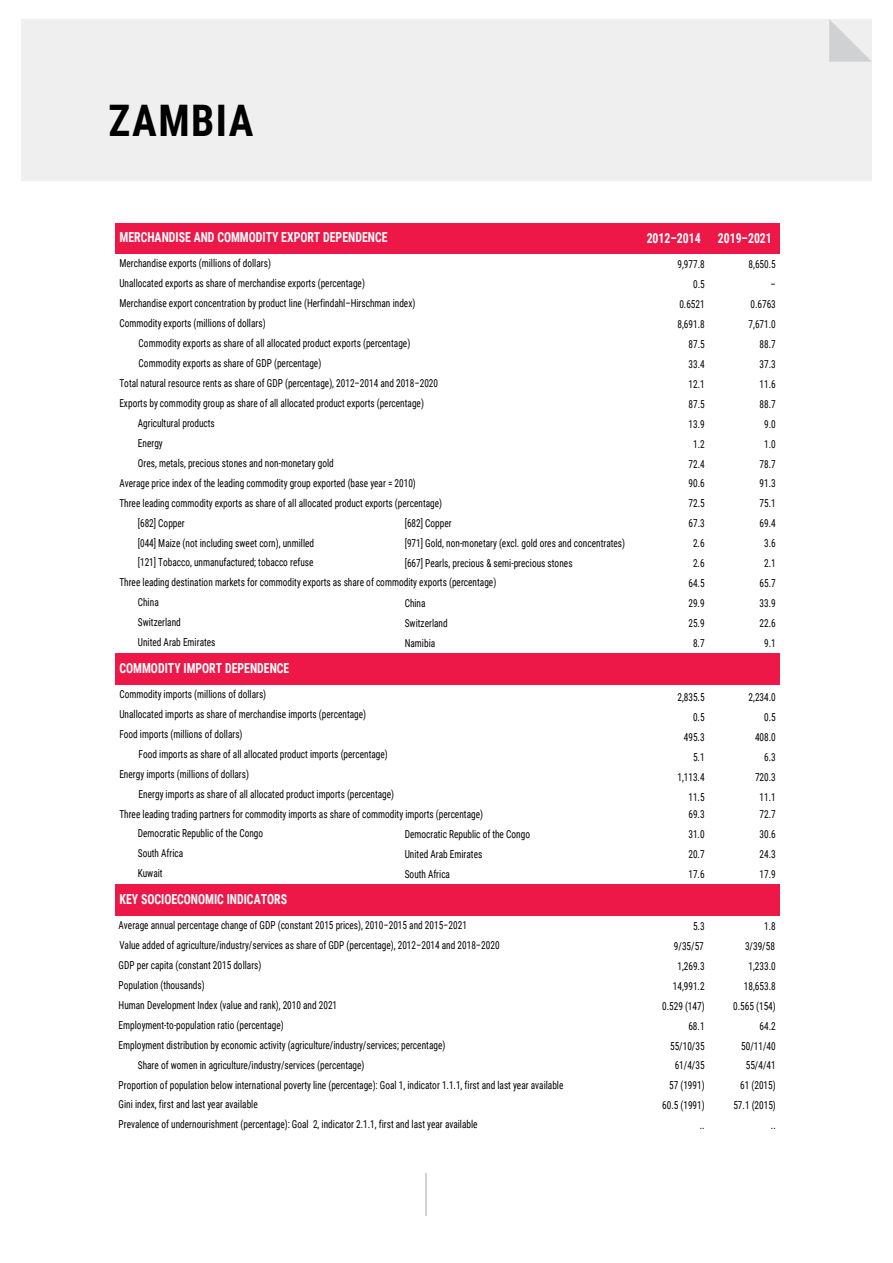
<style>
.page{position:relative;width:893px;height:1263px;background:#fff}
.page>*{position:absolute;margin:0;border:0;box-sizing:border-box;transform-origin:0 0}
.t1{font:700 43.5px "Roboto Condensed";letter-spacing:.035em;color:#000;scale:.95 1}
.t2{font:700 13.8px "Roboto Condensed";color:#fff;scale:.85 1}
.t3{font:10.95px/20px "Roboto Condensed";color:#000;scale:.85 1}
</style>
<div class="page">
<div style="left:425px;top:1174px;width:43px;height:42px;background:linear-gradient(to bottom,#fff,#fff)"></div>
<div style="left:21px;top:19px;width:851px;height:162px;background:#efeff0"></div>
<svg style="left:829px;top:19px;width:42px;height:43px"></svg>
<div style="left:115px;top:223px;width:665px;height:31px;background:#ed1847"></div>
<div style="left:115px;top:653px;width:665px;height:32px;background:#ed1847"></div>
<div style="left:115px;top:884px;width:665px;height:32px;background:#ed1847"></div>
<div style="left:428px;top:1173px;width:44px;height:45px;background:#fff"></div>
<h1 class="t1" style="left:109px;top:90px;width:154px">ZAMBIA</h1>
<p class="t2" style="left:120px;top:228px;width:317px">MERCHANDISE AND COMMODITY EXPORT DEPENDENCE</p>
<p class="t3" style="left:119px;top:253px;width:180px">Merchandise exports (millions of dollars)</p>
<p class="t3" style="left:119px;top:273px;width:290px">Unallocated exports as share of merchandise exports (percentage)</p>
<p class="t3" style="left:119px;top:293px;width:350px">Merchandise export concentration by product line (Herfindahl–Hirschman index)</p>
<p class="t3" style="left:119px;top:313px;width:174px">Commodity exports (millions of dollars)</p>
<p class="t3" style="left:139px;top:333px;width:321px">Commodity exports as share of all allocated product exports (percentage)</p>
<p class="t3" style="left:139px;top:353px;width:216px">Commodity exports as share of GDP (percentage)</p>
<p class="t3" style="left:119px;top:373px;width:376px">Total natural resource rents as share of GDP (percentage), 2012–2014 and 2018–2020</p>
<p class="t3" style="left:138px;top:393px;width:338px;text-indent:-18px">Exports by commodity group as share of all allocated product exports (percentage)<br>Agricultural products</p>
<p class="t3" style="left:138px;top:433px;width:232px">Energy<br>Ores, metals, precious stones and non-monetary gold</p>
<p class="t3" style="left:119px;top:472px;width:350px">Average price index of the leading commodity group exported (base year = 2010)</p>
<p class="t3" style="left:119px;top:492px;width:381px">Three leading commodity exports as share of all allocated product exports (percentage)</p>
<p class="t2" style="left:647px;top:229px;width:149px">2012–2014 2019–2021</p>
<p class="t3" style="left:677px;top:254px;width:33px">9,977.8</p>
<p class="t3" style="left:749px;top:254px;width:33px">8,650.5</p>
<p class="t3" style="left:693px;top:274px;width:15px">0.5</p>
<p class="t3" style="left:770px;top:274px;width:8px">–</p>
<p class="t3" style="left:679px;top:294px;width:31px">0.6521</p>
<p class="t3" style="left:750px;top:294px;width:31px">0.6763</p>
<p class="t3" style="left:677px;top:314px;width:33px">8,691.8</p>
<p class="t3" style="left:749px;top:314px;width:33px">7,671.0</p>
<p class="t3" style="left:688px;top:334px;width:21px">87.5</p>
<p class="t3" style="left:760px;top:334px;width:21px">88.7</p>
<p class="t3" style="left:688px;top:354px;width:21px">33.4</p>
<p class="t3" style="left:760px;top:354px;width:21px">37.3</p>
<p class="t3" style="left:688px;top:373px;width:21px">12.1</p>
<p class="t3" style="left:760px;top:373px;width:21px">11.6</p>
<p class="t3" style="left:688px;top:393px;width:21px">87.5</p>
<p class="t3" style="left:760px;top:393px;width:21px">88.7</p>
<p class="t3" style="left:688px;top:413px;width:21px">13.9</p>
<p class="t3" style="left:764px;top:413px;width:15px">9.0</p>
<p class="t3" style="left:693px;top:433px;width:15px">1.2</p>
<p class="t3" style="left:764px;top:433px;width:15px">1.0</p>
<p class="t3" style="left:688px;top:453px;width:21px">72.4</p>
<p class="t3" style="left:760px;top:453px;width:21px">78.7</p>
<p class="t3" style="left:688px;top:473px;width:21px">90.6</p>
<p class="t3" style="left:760px;top:473px;width:21px">91.3</p>
<p class="t3" style="left:688px;top:493px;width:21px">72.5</p>
<p class="t3" style="left:760px;top:493px;width:21px">75.1</p>
<p class="t3" style="left:138px;top:512px;width:209px">[682] Copper<br>[044] Maize (not including sweet corn), unmilled [121] Tobacco, unmanufactured; tobacco refuse</p>
<p class="t3" style="left:405px;top:513px;width:57px">[682] Copper</p>
<p class="t3" style="left:688px;top:513px;width:21px">67.3</p>
<p class="t3" style="left:760px;top:513px;width:21px">69.4</p>
<p class="t3" style="left:405px;top:533px;width:261px">[971] Gold, non-monetary (excl. gold ores and concentrates)</p>
<p class="t3" style="left:693px;top:533px;width:15px">2.6</p>
<p class="t3" style="left:764px;top:533px;width:15px">3.6</p>
<p class="t3" style="left:405px;top:553px;width:199px">[667] Pearls, precious &amp; semi-precious stones</p>
<p class="t3" style="left:693px;top:553px;width:15px">2.6</p>
<p class="t3" style="left:764px;top:553px;width:15px">2.1</p>
<p class="t3" style="left:688px;top:573px;width:21px">64.5</p>
<p class="t3" style="left:760px;top:573px;width:21px">65.7</p>
<p class="t3" style="left:405px;top:593px;width:26px">China</p>
<p class="t3" style="left:688px;top:593px;width:21px">29.9</p>
<p class="t3" style="left:760px;top:593px;width:21px">33.9</p>
<p class="t3" style="left:405px;top:613px;width:52px">Switzerland</p>
<p class="t3" style="left:688px;top:613px;width:21px">25.9</p>
<p class="t3" style="left:760px;top:613px;width:21px">22.6</p>
<p class="t3" style="left:405px;top:633px;width:37px">Namibia</p>
<p class="t3" style="left:693px;top:633px;width:15px">8.7</p>
<p class="t3" style="left:764px;top:633px;width:15px">9.1</p>
<p class="t3" style="left:119px;top:572px;width:445px">Three leading destination markets for commodity exports as share of commodity exports (percentage)</p>
<p class="t3" style="left:138px;top:592px;width:93px">China<br>Switzerland<br>United Arab Emirates</p>
<p class="t2" style="left:120px;top:658px;width:201px">COMMODITY IMPORT DEPENDENCE</p>
<p class="t3" style="left:119px;top:684px;width:174px">Commodity imports (millions of dollars)</p>
<p class="t3" style="left:119px;top:703px;width:292px">Unallocated imports as share of merchandise imports (percentage)</p>
<p class="t3" style="left:119px;top:723px;width:146px">Food imports (millions of dollars)</p>
<p class="t3" style="left:139px;top:743px;width:295px">Food imports as share of all allocated product imports (percentage)</p>
<p class="t3" style="left:119px;top:763px;width:154px">Energy imports (millions of dollars)</p>
<p class="t3" style="left:119px;top:783px;width:429px;text-indent:19px">Energy imports as share of all allocated product imports (percentage)<br>Three leading trading partners for commodity imports as share of commodity imports (percentage)</p>
<p class="t3" style="left:677px;top:687px;width:33px">2,835.5</p>
<p class="t3" style="left:749px;top:687px;width:33px">2,234.0</p>
<p class="t3" style="left:693px;top:707px;width:15px">0.5</p>
<p class="t3" style="left:764px;top:707px;width:15px">0.5</p>
<p class="t3" style="left:684px;top:727px;width:26px">495.3</p>
<p class="t3" style="left:755px;top:727px;width:26px">408.0</p>
<p class="t3" style="left:693px;top:747px;width:15px">5.1</p>
<p class="t3" style="left:764px;top:747px;width:15px">6.3</p>
<p class="t3" style="left:677px;top:767px;width:33px">1,113.4</p>
<p class="t3" style="left:755px;top:767px;width:26px">720.3</p>
<p class="t3" style="left:688px;top:787px;width:21px">11.5</p>
<p class="t3" style="left:760px;top:787px;width:21px">11.1</p>
<p class="t3" style="left:688px;top:804px;width:21px">69.3</p>
<p class="t3" style="left:760px;top:804px;width:21px">72.7</p>
<p class="t3" style="left:138px;top:823px;width:149px">Democratic Republic of the Congo<br>South Africa<br>Kuwait</p>
<p class="t2" style="left:120px;top:889px;width:199px">KEY SOCIOECONOMIC INDICATORS</p>
<p class="t3" style="left:405px;top:824px;width:149px">Democratic Republic of the Congo</p>
<p class="t3" style="left:688px;top:824px;width:21px">31.0</p>
<p class="t3" style="left:760px;top:824px;width:21px">30.6</p>
<p class="t3" style="left:405px;top:844px;width:93px">United Arab Emirates</p>
<p class="t3" style="left:688px;top:844px;width:21px">20.7</p>
<p class="t3" style="left:760px;top:844px;width:21px">24.3</p>
<p class="t3" style="left:405px;top:864px;width:55px">South Africa</p>
<p class="t3" style="left:688px;top:864px;width:21px">17.6</p>
<p class="t3" style="left:759px;top:864px;width:21px">17.9</p>
<p class="t3" style="left:119px;top:915px;width:411px">Average annual percentage change of GDP (constant 2015 prices), 2010–2015 and 2015–2021</p>
<p class="t3" style="left:119px;top:935px;width:449px">Value added of agriculture/industry/services as share of GDP (percentage), 2012–2014 and 2018–2020</p>
<p class="t3" style="left:119px;top:955px;width:170px">GDP per capita (constant 2015 dollars)</p>
<p class="t3" style="left:119px;top:974px;width:103px">Population (thousands)</p>
<p class="t3" style="left:119px;top:994px;width:259px">Human Development Index (value and rank), 2010 and 2021</p>
<p class="t3" style="left:119px;top:1014px;width:196px">Employment-to-population ratio (percentage)</p>
<p class="t3" style="left:138px;top:1034px;width:363px;text-indent:-19px">Employment distribution by economic activity (agriculture/industry/services; percentage)<br>Share of women in agriculture/industry/services (percentage)</p>
<p class="t3" style="left:119px;top:1074px;width:525px">Proportion of population below international poverty line (percentage): Goal 1, indicator 1.1.1, first and last year available</p>
<p class="t3" style="left:119px;top:1094px;width:165px">Gini index, first and last year available</p>
<p class="t3" style="left:693px;top:915px;width:15px">5.3</p>
<p class="t3" style="left:764px;top:915px;width:15px">1.8</p>
<p class="t3" style="left:674px;top:935px;width:37px">9/35/57</p>
<p class="t3" style="left:745px;top:935px;width:37px">3/39/58</p>
<p class="t3" style="left:677px;top:955px;width:33px">1,269.3</p>
<p class="t3" style="left:748px;top:955px;width:33px">1,233.0</p>
<p class="t3" style="left:673px;top:975px;width:39px">14,991.2</p>
<p class="t3" style="left:744px;top:975px;width:39px">18,653.8</p>
<p class="t3" style="left:662px;top:995px;width:51px">0.529 (147)</p>
<p class="t3" style="left:733px;top:995px;width:51px">0.565 (154)</p>
<p class="t3" style="left:688px;top:1015px;width:21px">68.1</p>
<p class="t3" style="left:759px;top:1015px;width:21px">64.2</p>
<p class="t3" style="left:670px;top:1035px;width:42px">55/10/35</p>
<p class="t3" style="left:741px;top:1035px;width:42px">50/11/40</p>
<p class="t3" style="left:675px;top:1055px;width:37px">61/4/35</p>
<p class="t3" style="left:746px;top:1055px;width:37px">55/4/41</p>
<p class="t3" style="left:669px;top:1075px;width:43px">57 (1991)</p>
<p class="t3" style="left:740px;top:1075px;width:43px">61 (2015)</p>
<p class="t3" style="left:662px;top:1095px;width:51px">60.5 (1991)</p>
<p class="t3" style="left:733px;top:1095px;width:51px">57.1 (2015)</p>
<p class="t3" style="left:119px;top:1114px;width:424px">Prevalence of undernourishment (percentage): Goal 2, indicator 2.1.1, first and last year available</p>
<p class="t3" style="left:700px;top:1115px;width:7px">..</p>
<p class="t3" style="left:771px;top:1115px;width:7px">..</p>
</div>
